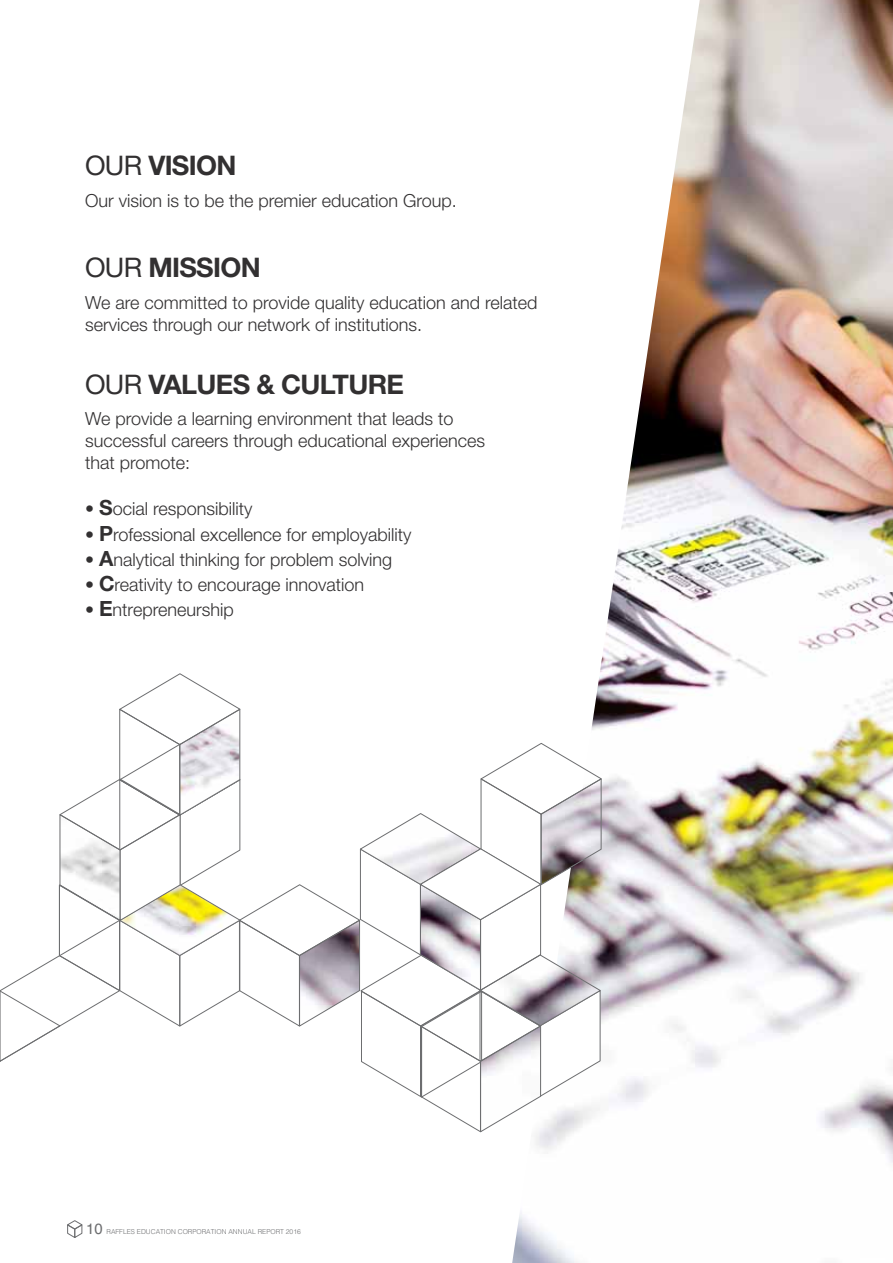
<style>
.page{position:relative;width:893px;height:1263px;background:#fff}
.page>*{position:absolute;margin:0;border:0;box-sizing:border-box;transform-origin:0 0}
.t1{font:700 27px "Helvetica Neue";letter-spacing:-.025em;color:#323031}
.t2{font:300 18px/21.6px "Helvetica Neue";color:#323031}
.t3{font:15px "Helvetica";color:#6d6e70}
.t4{font:300 6.75px "Helvetica";color:#6d6e70}
.s1{font-weight:400}
.s2{font-weight:700;font-size:21px}
</style>
<div class="page">
<img style="left:700px;top:0;width:193px;height:1163px">
<svg style="left:512px;top:0;width:188px;height:1263px"></svg>
<svg style="left:0;top:673px;width:603px;height:460px"></svg>
<svg style="left:67px;top:1220px;width:16px;height:18px"></svg>
<h1 class="t1" style="left:85px;top:156px;width:153px"><span class="s1">OUR</span> VISION</h1>
<p class="t2" style="left:85px;top:192px;width:373px">Our vision is to be the premier education Group.</p>
<h1 class="t1" style="left:85px;top:257px;width:177px"><span class="s1">OUR</span> MISSION</h1>
<p class="t2" style="left:85px;top:294px;width:454px">We are committed to provide quality education and related services through our network of institutions.</p>
<h1 class="t1" style="left:85px;top:375px;width:321px"><span class="s1">OUR</span> VALUES &amp; CULTURE</h1>
<p class="t2" style="left:85px;top:410px;width:402px">We provide a learning environment that leads to successful careers through educational experiences that promote:</p>
<p class="t2" style="left:85px;top:500px;width:169px">• <span class="s2">S</span>ocial responsibility</p>
<p class="t2" style="left:85px;top:525px;width:328px">• <span class="s2">P</span>rofessional excellence for employability</p>
<p class="t2" style="left:85px;top:550px;width:309px">• <span class="s2">A</span>nalytical thinking for problem solving</p>
<p class="t2" style="left:85px;top:576px;width:280px">• <span class="s2">C</span>reativity to encourage innovation</p>
<p class="t2" style="left:85px;top:601px;width:150px">• <span class="s2">E</span>ntrepreneurship</p>
<p class="t3" style="left:86px;top:1223px;width:18px">10</p>
<p class="t4" style="left:107px;top:1229px;width:196px">RAFFLES EDUCATION CORPORATION ANNUAL REPORT 2016</p>
</div>
